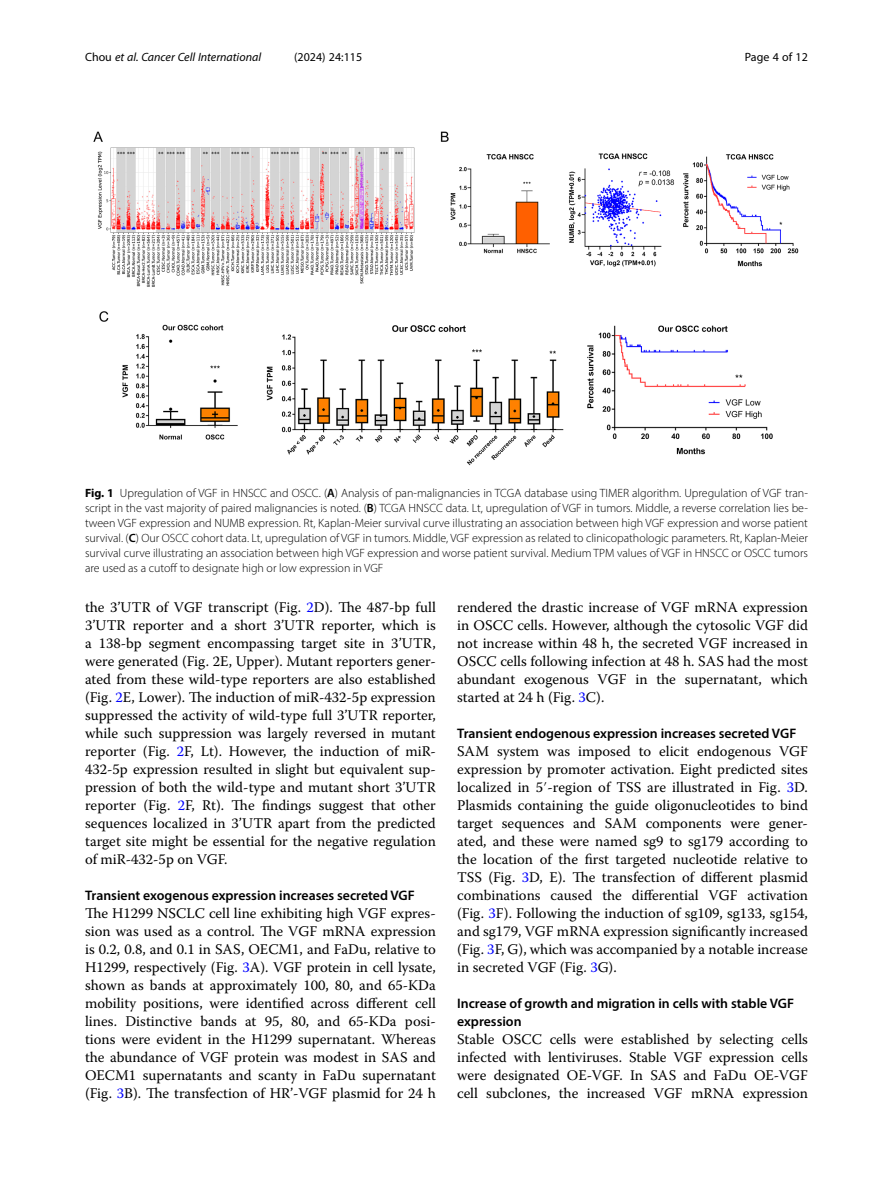
<style>
.page{position:relative;width:893px;height:1191px;background:#fff}
.page>*{position:absolute;margin:0;border:0;box-sizing:border-box;transform-origin:0 0}
.Body_Text{font:14.7px/18px "Warnock Pro";color:#000;text-align:justify}
.Head_2{font:600 13.8px/18px "Myriad Pro";color:#000}
.Figure_Caption{font:300 12px/15px "Myriad Pro";color:#000;text-align:justify}
.t1{font:italic 12px "Myriad Pro";color:#000}
.t2{font:12px "Myriad Pro";color:#000}
.s1{font-style:normal}
.s2{font-weight:700}
.s3{font-weight:600}
.s4{color:#00f}
.s5{font-family:"STIX"}
</style>
<div class="page">
<img style="left:93px;top:131px;width:706px;height:335px">
<p class="t1" style="left:85px;top:50px;width:178px"><span class="s1">Chou</span> et al. Cancer Cell International</p>
<p class="t2" style="left:294px;top:50px;width:70px">(2024) 24:115</p>
<p class="t2" style="left:745px;top:50px;width:65px">Page 4 of 12</p>
<p class="Figure_Caption" style="left:85px;top:485px;width:724px"><span class="s2">Fig. 1</span> Upregulation of VGF in HNSCC and OSCC. (<span class="s3">A</span>) Analysis of pan-malignancies in TCGA database using TIMER algorithm. Upregulation of VGF tran&shy;script in the vast majority of paired malignancies is noted. (<span class="s3">B</span>) TCGA HNSCC data. Lt, upregulation of VGF in tumors. Middle, a reverse correlation lies be&shy;tween VGF expression and NUMB expression. Rt, Kaplan-Meier survival curve illustrating an association between high VGF expression and worse patient survival. (<span class="s3">C</span>) Our OSCC cohort data. Lt, upregulation of VGF in tumors. Middle, VGF expression as related to clinicopathologic parameters. Rt, Kaplan-Meier survival curve illustrating an association between high VGF expression and worse patient survival. Medium TPM values of VGF in HNSCC or OSCC tumors are used as a cutoff to designate high or low expression in VGF</p>
<p class="Body_Text" style="left:85px;top:598px;width:352px">the 3’UTR of VGF transcript (Fig. <span class="s4">2</span>D). The 487-bp full 3’UTR reporter and a short 3’UTR reporter, which is a 138-bp segment encompassing target site in 3’UTR, were generated (Fig. 2E, Upper). Mutant reporters gener&shy;ated from these wild-type reporters are also established (Fig. <span class="s4">2</span>E, Lower). The induction of miR-432-5p expression suppressed the activity of wild-type full 3’UTR reporter, while such suppression was largely reversed in mutant reporter (Fig. <span class="s4">2</span>F, Lt). However, the induction of miR-432-5p expression resulted in slight but equivalent sup&shy;pression of both the wild-type and mutant short 3’UTR reporter (Fig. <span class="s4">2</span>F, Rt). The findings suggest that other sequences localized in 3’UTR apart from the predicted target site might be essential for the negative regulation of miR-432-5p on VGF.</p>
<p class="Head_2" style="left:85px;top:886px;width:331px">Transient exogenous expression increases secreted VGF</p>
<p class="Body_Text" style="left:85px;top:904px;width:352px">The H1299 NSCLC cell line exhibiting high VGF expres&shy;sion was used as a control. The VGF mRNA expression is 0.2, 0.8, and 0.1 in SAS, OECM1, and FaDu, relative to H1299, respectively (Fig. <span class="s4">3</span>A). VGF protein in cell lysate, shown as bands at approximately 100, 80, and 65-KDa mobility positions, were identified across different cell lines. Distinctive bands at 95, 80, and 65-KDa posi&shy;tions were evident in the H1299 supernatant. Whereas the abundance of VGF protein was modest in SAS and OECM1 supernatants and scanty in FaDu supernatant (Fig. <span class="s4">3</span>B). The transfection of HR’-VGF plasmid for 24 h</p>
<p class="Body_Text" style="left:457px;top:598px;width:352px">rendered the drastic increase of VGF mRNA expression in OSCC cells. However, although the cytosolic VGF did not increase within 48 h, the secreted VGF increased in OSCC cells following infection at 48 h. SAS had the most abundant exogenous VGF in the supernatant, which started at 24 h (Fig. <span class="s4">3</span>C).</p>
<p class="Head_2" style="left:457px;top:724px;width:341px">Transient endogenous expression increases secreted VGF</p>
<p class="Body_Text" style="left:457px;top:742px;width:352px">SAM system was imposed to elicit endogenous VGF expression by promoter activation. Eight predicted sites localized in 5<span class="s5">′</span>-region of TSS are illustrated in Fig. <span class="s4">3</span>D.<br>Plasmids containing the guide oligonucleotides to bind target sequences and SAM components were gener&shy;ated, and these were named sg9 to sg179 according to the location of the first targeted nucleotide relative to TSS (Fig. <span class="s4">3</span>D, E). The transfection of different plasmid combinations caused the differential VGF activation (Fig. <span class="s4">3</span>F). Following the induction of sg109, sg133, sg154, and sg179, VGF mRNA expression significantly increased (Fig. <span class="s4">3</span>F, G), which was accompanied by a notable increase in secreted VGF (Fig. <span class="s4">3</span>G).</p>
<p class="Head_2" style="left:457px;top:994px;width:339px">Increase of growth and migration in cells with stable VGF expression</p>
<p class="Body_Text" style="left:457px;top:1030px;width:352px">Stable OSCC cells were established by selecting cells infected with lentiviruses. Stable VGF expression cells were designated OE-VGF. In SAS and FaDu OE-VGF cell subclones, the increased VGF mRNA expression</p>
</div>
